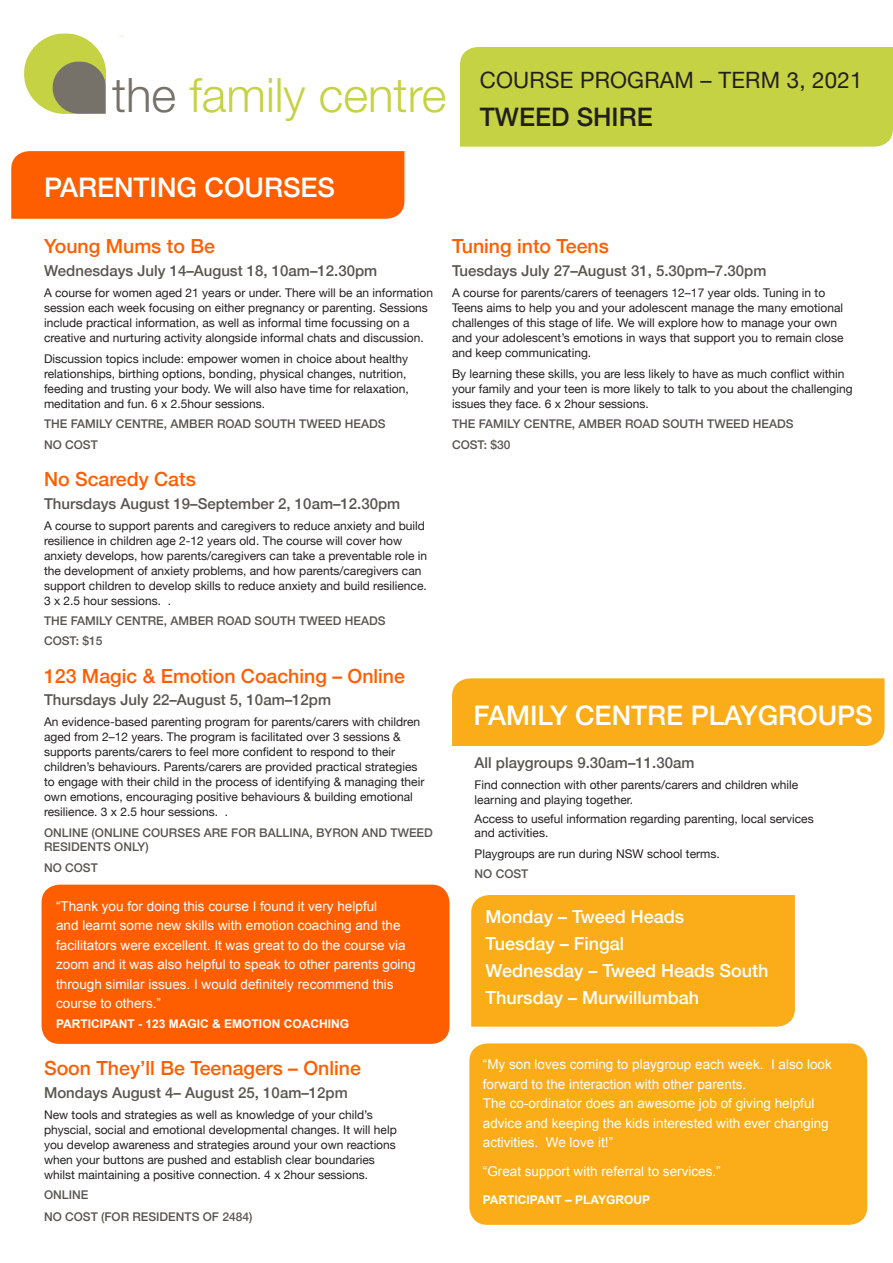
<style>
.page{position:relative;width:893px;height:1263px;background:#fff}
.page>*{position:absolute;margin:0;border:0;box-sizing:border-box;transform-origin:0 0}
.t1{font:300 47.55px "Helvetica Neue";color:#c5d243}
.t2{font:500 27px "Helvetica Neue";color:#fff}
.t3{font:500 25.5px "Helvetica Neue";color:#231f20}
.t4{font:22.5px "Helvetica Neue";letter-spacing:.01em;color:#231f20}
.t5{font:500 19.5px "Helvetica Neue";color:#ff5e00}
.t6{font:500 18px/27px "Helvetica Neue";color:#fff}
.t7{font:500 15px "Helvetica Neue";color:#58564f}
.t8{font:13.5px/19.5px "Arial";color:#fff}
.t9{font:12px/15px "Helvetica Neue";color:#231f20}
.t10{font:500 12px/14.4px "Helvetica Neue";color:#58564f}
.t11{font:700 12px "Arial";color:#fff}
.s1{color:#767269}
</style>
<div class="page">
<div style="left:42px;top:885px;width:407px;height:159px;background:#ff5e00;border-radius:18px"></div>
<div style="left:11px;top:151px;width:393px;height:68px;background:#ff5e00"></div>
<svg style="left:24px;top:33px;width:82px;height:81px"></svg>
<div style="left:471px;top:895px;width:324px;height:132px;background:#faad19"></div>
<div style="left:469px;top:1043px;width:398px;height:182px;background:#faad19;border-radius:18px"></div>
<div style="left:460px;top:47px;width:433px;height:100px;background:#c5d243"></div>
<div style="left:452px;top:678px;width:432px;height:68px;background:#faad19"></div>
<p class="t1" style="left:112px;top:57px;width:336px"><span class="s1">the</span> family centre</p>
<p class="t2" style="left:44px;top:166px;width:293px">PARENTING COURSES</p>
<p class="t4" style="left:480px;top:64px;width:384px">COURSE PROGRAM – TERM 3, 2021</p>
<p class="t3" style="left:480px;top:96px;width:174px">TWEED SHIRE</p>
<p class="t5" style="left:44px;top:231px;width:172px">Young Mums to Be</p>
<p class="t7" style="left:44px;top:258px;width:335px">Wednesdays July 14–August 18, 10am–12.30pm</p>
<p class="t9" style="left:44px;top:286px;width:390px">A course for women aged 21 years or under. There will be an information session each week focusing on either pregnancy or parenting. Sessions include practical information, as well as informal time focussing on a creative and nurturing activity alongside informal chats and discussion.</p>
<p class="t9" style="left:44px;top:352px;width:366px">Discussion topics include: empower women in choice about healthy relationships, birthing options, bonding, physical changes, nutrition, feeding and trusting your body. We will also have time for relaxation, meditation and fun. 6 x 2.5hour sessions.</p>
<p class="t10" style="left:44px;top:416px;width:343px">THE FAMILY CENTRE, AMBER ROAD SOUTH TWEED HEADS</p>
<p class="t10" style="left:44px;top:436px;width:55px">NO COST</p>
<p class="t5" style="left:44px;top:463px;width:153px">No Scaredy Cats</p>
<p class="t7" style="left:44px;top:491px;width:358px">Thursdays August 19–September 2, 10am–12.30pm</p>
<p class="t9" style="left:44px;top:518px;width:385px">A course to support parents and caregivers to reduce anxiety and build resilience in children age 2-12 years old. The course will cover how anxiety develops, how parents/caregivers can take a preventable role in the development of anxiety problems, and how parents/caregivers can support children to develop skills to reduce anxiety and build resilience.<br>3 x 2.5 hour sessions. .</p>
<p class="t10" style="left:44px;top:612px;width:343px">THE FAMILY CENTRE, AMBER ROAD SOUTH TWEED HEADS</p>
<p class="t10" style="left:44px;top:633px;width:60px">COST: $15</p>
<p class="t5" style="left:44px;top:660px;width:362px">123 Magic &amp; Emotion Coaching – Online</p>
<p class="t7" style="left:44px;top:688px;width:289px">Thursdays July 22–August 5, 10am–12pm</p>
<p class="t9" style="left:44px;top:715px;width:382px">An evidence-based parenting program for parents/carers with children aged from 2–12 years. The program is facilitated over 3 sessions &amp; supports parents/carers to feel more confident to respond to their children’s behaviours. Parents/carers are provided practical strategies to engage with their child in the process of identifying &amp; managing their own emotions, encouraging positive behaviours &amp; building emotional resilience. 3 x 2.5 hour sessions. .</p>
<p class="t10" style="left:44px;top:824px;width:390px">ONLINE (ONLINE COURSES ARE FOR BALLINA, BYRON AND TWEED<br>RESIDENTS ONLY)</p>
<p class="t10" style="left:44px;top:859px;width:55px">NO COST</p>
<p class="t8" style="left:56px;top:896px;width:361px">“Thank you for doing this course I found it very helpful<br>and learnt some new skills with emotion coaching and the facilitators were excellent. It was great to do the course via zoom and it was also helpful to speak to other parents going through similar issues. I would definitely recommend this course to others.”</p>
<p class="t11" style="left:56px;top:1016px;width:294px">PARTICIPANT - 123 MAGIC &amp; EMOTION COACHING</p>
<p class="t5" style="left:44px;top:1052px;width:318px">Soon They’ll Be Teenagers – Online</p>
<p class="t7" style="left:44px;top:1080px;width:305px">Mondays August 4– August 25, 10am–12pm</p>
<p class="t9" style="left:44px;top:1107px;width:354px">New tools and strategies as well as knowledge of your child’s physcial, social and emotional developmental changes. It will help you develop awareness and strategies around your own reactions when your buttons are pushed and establish clear boundaries whilst maintaining a positive connection. 4 x 2hour sessions.</p>
<p class="t10" style="left:44px;top:1183px;width:210px;line-height:21.6px">ONLINE<br>NO COST (FOR RESIDENTS OF 2484)</p>
<p class="t5" style="left:452px;top:231px;width:158px">Tuning into Teens</p>
<p class="t7" style="left:452px;top:258px;width:316px">Tuesdays July 27–August 31, 5.30pm–7.30pm</p>
<p class="t9" style="left:452px;top:286px;width:393px">A course for parents/carers of teenagers 12–17 year olds. Tuning in to Teens aims to help you and your adolescent manage the many emotional challenges of this stage of life. We will explore how to manage your own and your adolescent’s emotions in ways that support you to remain close and keep communicating.</p>
<p class="t9" style="left:452px;top:367px;width:402px">By learning these skills, you are less likely to have as much conflict within your family and your teen is more likely to talk to you about the challenging issues they face. 6 x 2hour sessions.</p>
<p class="t10" style="left:452px;top:416px;width:343px">THE FAMILY CENTRE, AMBER ROAD SOUTH TWEED HEADS</p>
<p class="t10" style="left:452px;top:436px;width:60px">COST: $30</p>
<p class="t2" style="left:474px;top:693px;width:401px">FAMILY CENTRE PLAYGROUPS</p>
<p class="t7" style="left:475px;top:750px;width:221px">All playgroups 9.30am–11.30am</p>
<p class="t9" style="left:475px;top:777px;width:325px">Find connection with other parents/carers and children while learning and playing together.</p>
<p class="t9" style="left:475px;top:813px;width:341px;line-height:13.5px">Access to useful information regarding parenting, local services and activities.</p>
<p class="t9" style="left:475px;top:846px;width:247px">Playgroups are run during NSW school terms.</p>
<p class="t10" style="left:475px;top:865px;width:55px">NO COST</p>
<p class="t6" style="left:486px;top:902px;width:284px">Monday – Tweed Heads<br>Tuesday – Fingal<br>Wednesday – Tweed Heads South</p>
<p class="t6" style="left:486px;top:983px;width:215px">Thursday – Murwillumbah</p>
<p class="t8" style="left:483px;top:1055px;width:350px">“My son loves coming to playgroup each week. I also look forward to the interaction with other parents.<br>The co-ordinator does an awesome job of giving helpful advice and keeping the kids interested with ever changing activities. We love it!”</p>
<p class="t8" style="left:483px;top:1161px;width:239px">“Great support with referral to services.”</p>
<p class="t11" style="left:483px;top:1192px;width:169px">PARTICIPANT – PLAYGROUP</p>
</div>
